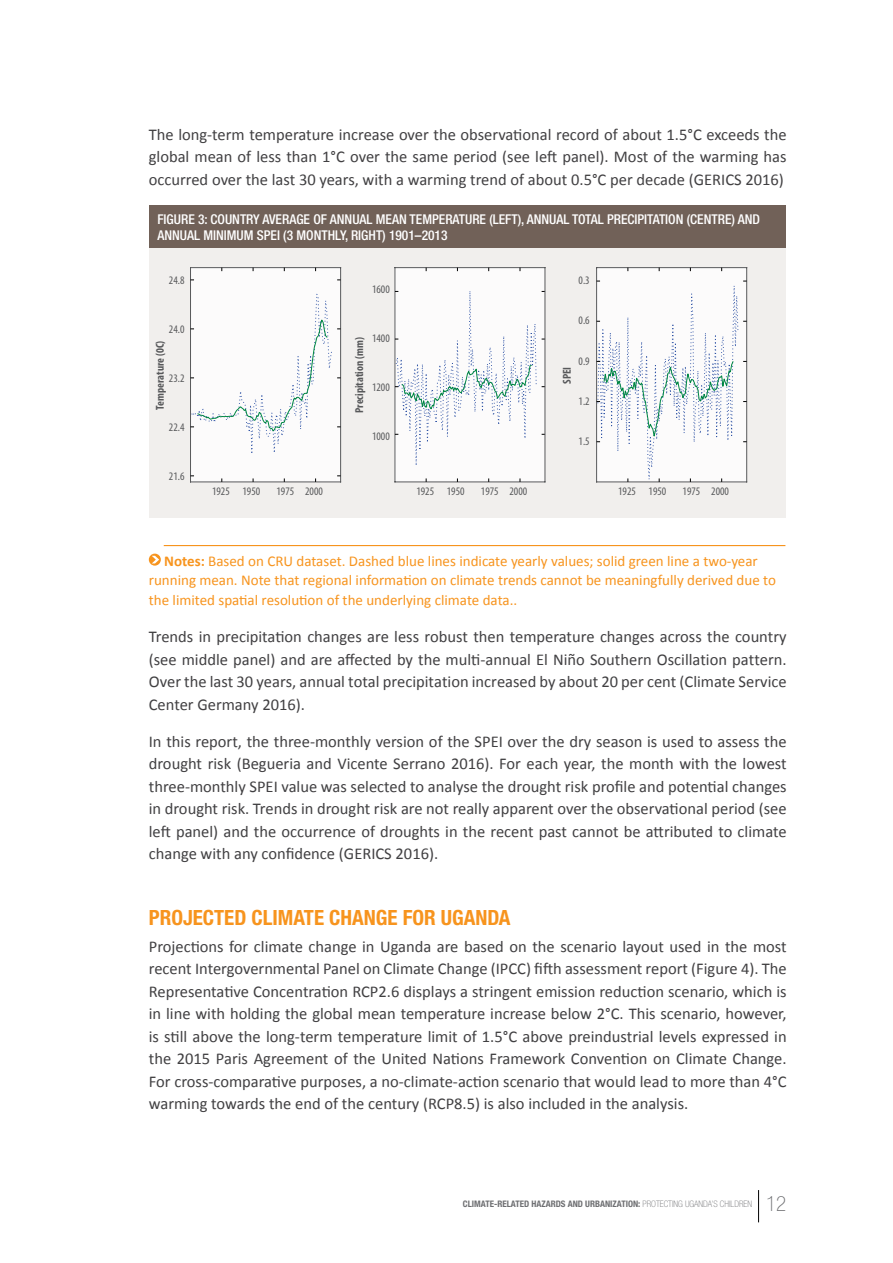
<style>
.page{position:relative;width:893px;height:1263px;background:#fff}
.page>*{position:absolute;margin:0;border:0;box-sizing:border-box;transform-origin:0 0}
.t1{font:700 condensed 21px "Helvetica Neue LT Std";color:#f7941e}
.t2{font:100 condensed 21px "Helvetica Neue LT Std";color:#6d6e71}
.t3{font:16.5px/22.5px "Calibri";color:#414042;text-align:justify}
.t4{font:15px/19.5px "Calibri";color:#f7941e}
.t5{font:500 condensed 13.5px/15.5px "Helvetica Neue LT Std";color:#fff}
.t6{font:condensed 11.55px "Myriad Pro";color:#58595b}
.t7{font:700 condensed 11.55px "Myriad Pro";color:#58595b}
.t8{font:700 condensed 9px "Helvetica Neue LT Std";color:#6d6e71}
.s1{font-weight:700}
.s2{font-weight:100}
</style>
<div class="page">
<hr style="left:758px;top:1190px;width:1px;height:32px;background:#000">
<div style="left:149px;top:206px;width:636px;height:42px;background:#716158"></div>
<div style="left:149px;top:248px;width:636px;height:269px;background:#f1efed"></div>
<div style="left:191px;top:268px;width:150px;height:214px;background:#fff"></div>
<div style="left:395px;top:268px;width:150px;height:214px;background:#fff"></div>
<div style="left:597px;top:268px;width:150px;height:214px;background:#fff"></div>
<hr style="left:191px;top:267px;width:150px;height:1px;background:#58595b">
<hr style="left:340px;top:268px;width:1px;height:214px;background:#58595b">
<hr style="left:191px;top:482px;width:150px;height:1px;background:#58595b">
<hr style="left:190px;top:268px;width:1px;height:214px;background:#58595b">
<svg style="left:191px;top:290px;width:150px;height:164px"></svg>
<hr style="left:395px;top:267px;width:150px;height:1px;background:#58595b">
<hr style="left:545px;top:268px;width:1px;height:214px;background:#58595b">
<hr style="left:395px;top:482px;width:150px;height:1px;background:#58595b">
<hr style="left:395px;top:268px;width:1px;height:214px;background:#58595b">
<svg style="left:395px;top:291px;width:150px;height:175px"></svg>
<hr style="left:597px;top:267px;width:150px;height:1px;background:#58595b">
<hr style="left:746px;top:268px;width:1px;height:214px;background:#58595b">
<hr style="left:597px;top:482px;width:150px;height:1px;background:#58595b">
<hr style="left:596px;top:268px;width:1px;height:214px;background:#58595b">
<svg style="left:597px;top:281px;width:150px;height:201px"></svg>
<hr style="left:164px;top:545px;width:621px;height:1px;background:#f7941e">
<svg style="left:149px;top:554px;width:12px;height:12px"></svg>
<p class="t3" style="left:149px;top:123px;width:639px">The long-term temperature increase over the observational record of about 1.5°C exceeds the global mean of less than 1°C over the same period (see left panel). Most of the warming has occurred over the last 30 years, with a warming trend of about 0.5°C per decade (GERICS 2016)</p>
<p class="t5" style="left:157px;top:211px;width:604px">FIGURE 3: COUNTRY AVERAGE OF ANNUAL MEAN TEMPERATURE (LEFT), ANNUAL TOTAL PRECIPITATION (CENTRE) AND<br>ANNUAL MINIMUM SPEI</p>
<p class="t5" style="left:283px;top:227px;width:166px">(3 MONTHLY, RIGHT) 1901–2013</p>
<p class="t6" style="left:169px;top:273px;width:17px">24.8</p>
<p class="t6" style="left:169px;top:322px;width:17px">24.0</p>
<p class="t7" style="left:153px;top:410px;width:71px;rotate:-90deg">Temperature (0C)</p>
<p class="t6" style="left:169px;top:371px;width:17px">23.2</p>
<p class="t6" style="left:169px;top:420px;width:17px">22.4</p>
<p class="t6" style="left:169px;top:469px;width:17px">21.6</p>
<p class="t6" style="left:372px;top:282px;width:19px">1600</p>
<p class="t6" style="left:372px;top:331px;width:19px">1400</p>
<p class="t7" style="left:352px;top:413px;width:77px;rotate:-90deg">Precipitation (mm)</p>
<p class="t6" style="left:372px;top:380px;width:19px">1200</p>
<p class="t6" style="left:372px;top:429px;width:19px">1000</p>
<p class="t7" style="left:560px;top:384px;width:19px;rotate:-90deg">SPEI</p>
<p class="t6" style="left:579px;top:273px;width:13px">0.3</p>
<p class="t6" style="left:579px;top:313px;width:13px">0.6</p>
<p class="t6" style="left:579px;top:354px;width:13px">0.9</p>
<p class="t6" style="left:579px;top:394px;width:13px">1.2</p>
<p class="t6" style="left:579px;top:434px;width:13px">1.5</p>
<p class="t6" style="left:212px;top:485px;width:50px">1925 1950</p>
<p class="t6" style="left:277px;top:485px;width:48px">1975 2000</p>
<p class="t6" style="left:416px;top:485px;width:50px">1925 1950</p>
<p class="t6" style="left:481px;top:485px;width:48px">1975 2000</p>
<p class="t6" style="left:618px;top:485px;width:50px">1925 1950</p>
<p class="t6" style="left:683px;top:485px;width:48px">1975 2000</p>
<p class="t4" style="left:149px;top:551px;width:629px;text-indent:15px"><span class="s1">Notes:</span> Based on CRU dataset. Dashed blue lines indicate yearly values; solid green line a two-year running mean. Note that regional information on climate trends cannot be meaningfully derived due to the limited spatial resolution of the underlying climate data..</p>
<p class="t3" style="left:149px;top:625px;width:639px">Trends in precipitation changes are less robust then temperature changes across the country (see middle panel) and are affected by the multi-annual El Niño Southern Oscillation pattern.<br>Over the last 30 years, annual total precipitation increased by about 20 per cent (Climate Service Center Germany 2016).</p>
<p class="t3" style="left:149px;top:730px;width:639px">In this report, the three-monthly version of the SPEI over the dry season is used to assess the drought risk (Begueria and Vicente Serrano 2016). For each year, the month with the lowest three-monthly SPEI value was selected to analyse the drought risk profile and potential changes in drought risk. Trends in drought risk are not really apparent over the observational period (see left panel) and the occurrence of droughts in the recent past cannot be attributed to climate change with any confidence (GERICS 2016).</p>
<p class="t1" style="left:149px;top:905px;width:363px">PROJECTED CLIMATE CHANGE FOR UGANDA</p>
<p class="t3" style="left:149px;top:935px;width:639px">Projections for climate change in Uganda are based on the scenario layout used in the most recent Intergovernmental Panel on Climate Change (IPCC) fifth assessment report (Figure 4). The Representative Concentration RCP2.6 displays a stringent emission reduction scenario, which is in line with holding the global mean temperature increase below 2°C. This scenario, however, is still above the long-term temperature limit of 1.5°C above preindustrial levels expressed in the 2015 Paris Agreement of the United Nations Framework Convention on Climate Change.<br>For cross-comparative purposes, a no-climate-action scenario that would lead to more than 4°C warming towards the end of the century (RCP8.5) is also included in the analysis.</p>
<p class="t8" style="left:463px;top:1198px;width:291px">CLIMATE-RELATED HAZARDS AND URBANIZATION: <span class="s2">PROTECTING UGANDA’S CHILDREN</span></p>
<p class="t2" style="left:766px;top:1192px;width:22px">12</p>
</div>
